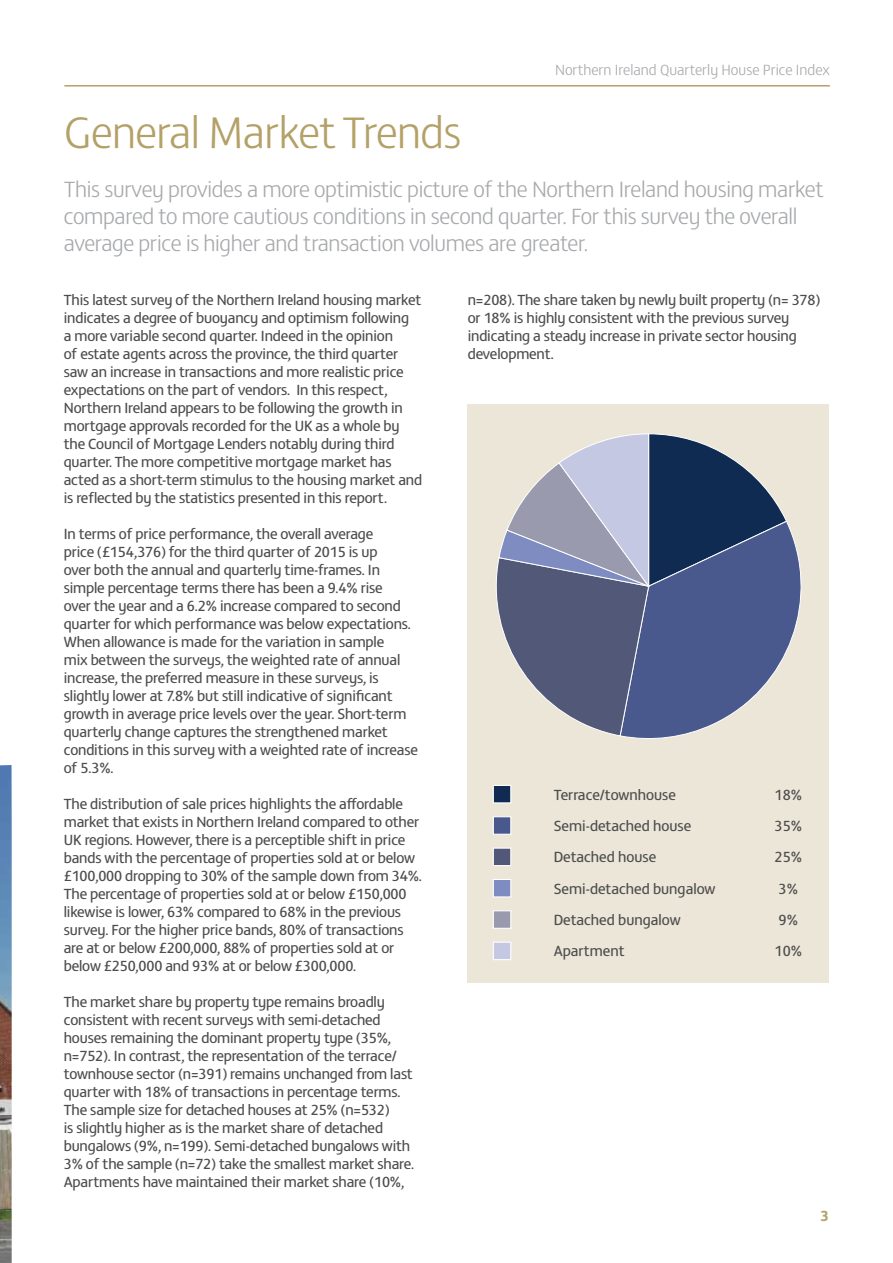
<style>
.page{position:relative;width:893px;height:1263px;background:#fff}
.page>*{position:absolute;margin:0;border:0;box-sizing:border-box;transform-origin:0 0}
.t1{font:300 45px "FS Matthew";letter-spacing:-.015em;color:#b4a168}
.t2{font:300 22.5px/27px "FS Matthew";letter-spacing:-.015em;color:#a7a9ac}
.t3{font:15px/18px "FS Matthew";letter-spacing:-.01em;color:#4d4d4f}
.t4{font:300 15px "FS Matthew";color:#a7a9ac}
.t5{font:700 15px "FS Matthew";color:#b4a168}
</style>
<div class="page">
<img style="left:0;top:765px;width:12px;height:498px">
<hr style="left:64px;top:85px;width:766px;height:2px;background:#b4a168">
<div style="left:468px;top:405px;width:361px;height:578px;background:#ece6d8"></div>
<div style="left:493px;top:785px;width:18px;height:18px;background:#102b52;border:1px solid #fff"></div>
<div style="left:493px;top:816px;width:18px;height:19px;background:#49598e;border:1px solid #fff"></div>
<div style="left:493px;top:847px;width:18px;height:19px;background:#525878;border:1px solid #fff"></div>
<div style="left:493px;top:879px;width:18px;height:18px;background:#7f8cc1;border:1px solid #fff"></div>
<div style="left:493px;top:910px;width:18px;height:19px;background:#999aae;border:1px solid #fff"></div>
<div style="left:493px;top:941px;width:18px;height:19px;background:#c5c8e2;border:1px solid #fff"></div>
<svg style="left:496px;top:433px;width:306px;height:306px"></svg>
<p class="t4" style="left:555px;top:59px;width:276px">Northern Ireland Quarterly House Price Index</p>
<h1 class="t1" style="left:64px;top:100px;width:399px">General Market Trends</h1>
<h2 class="t2" style="left:64px;top:174px;width:762px">This survey provides a more optimistic picture of the Northern Ireland housing market compared to more cautious conditions in second quarter. For this survey the overall average price is higher and transaction volumes are greater.</h2>
<p class="t3" style="left:64px;top:289px;width:360px">This latest survey of the Northern Ireland housing market indicates a degree of buoyancy and optimism following<br>a more variable second quarter. Indeed in the opinion<br>of estate agents across the province, the third quarter saw an increase in transactions and more realistic price expectations on the part of vendors. In this respect, Northern Ireland appears to be following the growth in mortgage approvals recorded for the UK as a whole by the Council of Mortgage Lenders notably during third quarter. The more competitive mortgage market has acted as a short-term stimulus to the housing market and is reflected by the statistics presented in this report.</p>
<p class="t3" style="left:64px;top:523px;width:356px">In terms of price performance, the overall average<br>price (£154,376) for the third quarter of 2015 is up<br>over both the annual and quarterly time-frames. In simple percentage terms there has been a 9.4% rise<br>over the year and a 6.2% increase compared to second quarter for which performance was below expectations.<br>When allowance is made for the variation in sample<br>mix between the surveys, the weighted rate of annual increase, the preferred measure in these surveys, is slightly lower at 7.8% but still indicative of significant growth in average price levels over the year. Short-term quarterly change captures the strengthened market conditions in this survey with a weighted rate of increase of 5.3%.</p>
<p class="t3" style="left:64px;top:793px;width:360px">The distribution of sale prices highlights the affordable market that exists in Northern Ireland compared to other UK regions. However, there is a perceptible shift in price bands with the percentage of properties sold at or below £100,000 dropping to 30% of the sample down from 34%.<br>The percentage of properties sold at or below £150,000 likewise is lower, 63% compared to 68% in the previous survey. For the higher price bands, 80% of transactions are at or below £200,000, 88% of properties sold at or below £250,000 and 93% at or below £300,000.</p>
<p class="t3" style="left:64px;top:991px;width:352px">The market share by property type remains broadly consistent with recent surveys with semi-detached houses remaining the dominant property type (35%, n=752). In contrast, the representation of the terrace/ townhouse sector (n=391) remains unchanged from last quarter with 18% of transactions in percentage terms.<br>The sample size for detached houses at 25% (n=532)<br>is slightly higher as is the market share of detached bungalows (9%, n=199). Semi-detached bungalows with 3% of the sample (n=72) take the smallest market share.<br>Apartments have maintained their market share (10%,</p>
<p class="t3" style="left:468px;top:289px;width:354px">n=208). The share taken by newly built property (n= 378) or 18% is highly consistent with the previous survey indicating a steady increase in private sector housing development.</p>
<p class="t3" style="left:554px;top:784px;width:124px">Terrace/townhouse</p>
<p class="t3" style="left:775px;top:784px;width:29px">18%</p>
<p class="t3" style="left:554px;top:816px;width:139px">Semi-detached house</p>
<p class="t3" style="left:775px;top:816px;width:29px">35%</p>
<p class="t3" style="left:554px;top:847px;width:104px">Detached house</p>
<p class="t3" style="left:775px;top:847px;width:29px">25%</p>
<p class="t3" style="left:554px;top:878px;width:163px">Semi-detached bungalow</p>
<p class="t3" style="left:779px;top:878px;width:21px">3%</p>
<p class="t3" style="left:554px;top:910px;width:128px">Detached bungalow</p>
<p class="t3" style="left:779px;top:910px;width:21px">9%</p>
<p class="t3" style="left:554px;top:941px;width:72px">Apartment</p>
<p class="t3" style="left:775px;top:941px;width:29px">10%</p>
<p class="t5" style="left:820px;top:1204px;width:10px">3</p>
</div>
